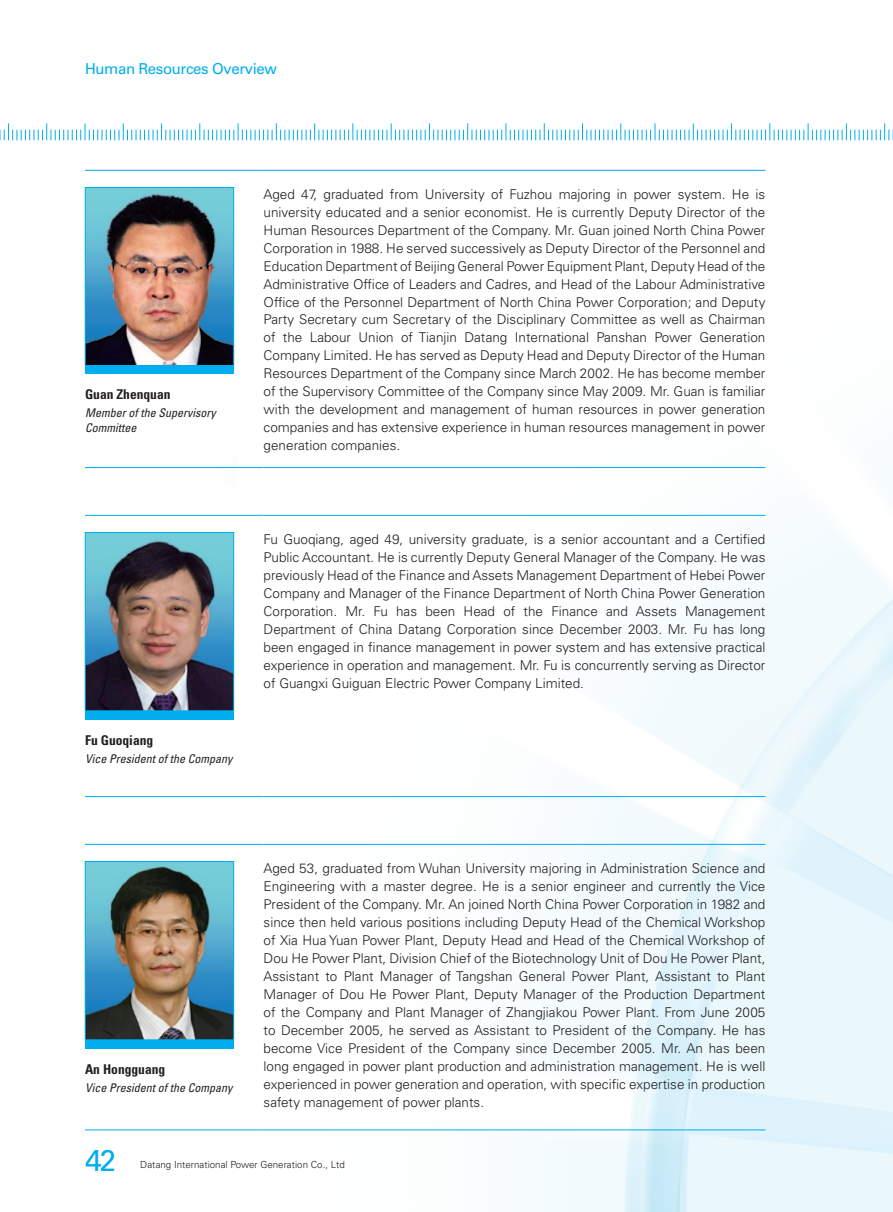
<style>
.page{position:relative;width:893px;height:1212px;background:#fff}
.page>*{position:absolute;margin:0;border:0;box-sizing:border-box;transform-origin:0 0}
.t1{font:30px "Univers LT Std";color:#00aeef}
.t2{font:15px "Univers LT Std";letter-spacing:-.025em;color:#00aeef}
.t3{font:300 13.5px/18px "Univers LT Std";color:#231f20;text-align:justify}
.t4{font:700 condensed 13.5px "Univers LT Std";color:#231f20}
.t5{font:italic condensed 12px/15px "Univers LT Std";color:#231f20}
.t6{font:300 9.75px "Univers LT Std";color:#231f20}
</style>
<div class="page">
<img style="left:84px;top:315px;width:809px;height:897px">
<svg style="left:0;top:123px;width:893px;height:17px"></svg>
<hr style="left:85px;top:170px;width:179px;height:1px;background:#00aeef">
<hr style="left:264px;top:170px;width:501px;height:1px;background:#00aeef">
<hr style="left:85px;top:467px;width:179px;height:1px;background:#00aeef">
<hr style="left:264px;top:467px;width:501px;height:1px;background:#00aeef">
<hr style="left:85px;top:515px;width:179px;height:1px;background:#00aeef">
<hr style="left:264px;top:515px;width:501px;height:1px;background:#00aeef">
<hr style="left:85px;top:796px;width:179px;height:1px;background:#00aeef">
<hr style="left:264px;top:796px;width:501px;height:1px;background:#00aeef">
<hr style="left:85px;top:844px;width:179px;height:1px;background:#00aeef">
<hr style="left:264px;top:844px;width:501px;height:1px;background:#00aeef">
<hr style="left:85px;top:1129px;width:179px;height:1px;background:#00aeef">
<hr style="left:264px;top:1129px;width:501px;height:1px;background:#00aeef">
<img style="left:87px;top:189px;width:145px;height:175px">
<div style="left:85px;top:187px;width:149px;height:179px;border:1px solid #00aeef"></div>
<div style="left:85px;top:365px;width:149px;height:9px;background:#00aeef"></div>
<img style="left:87px;top:534px;width:145px;height:175px">
<div style="left:85px;top:532px;width:149px;height:179px;border:1px solid #00aeef"></div>
<div style="left:85px;top:711px;width:149px;height:8px;background:#00aeef"></div>
<img style="left:87px;top:863px;width:145px;height:175px">
<div style="left:85px;top:861px;width:149px;height:179px;border:1px solid #00aeef"></div>
<div style="left:85px;top:1040px;width:149px;height:8px;background:#00aeef"></div>
<p class="t2" style="left:85px;top:60px;width:193px">Human Resources Overview</p>
<p class="t4" style="left:85px;top:386px;width:87px">Guan Zhenquan</p>
<p class="t5" style="left:85px;top:405px;width:132px">Member of the Supervisory<br>Committee</p>
<p class="t3" style="left:264px;top:185px;width:503px">Aged 47, graduated from University of Fuzhou majoring in power system. He is university educated and a senior economist. He is currently Deputy Director of the Human Resources Department of the Company. Mr. Guan joined North China Power Corporation in 1988. He served successively as Deputy Director of the Personnel and Education Department of Beijing General Power Equipment Plant, Deputy Head of the Administrative Office of Leaders and Cadres, and Head of the Labour Administrative Office of the Personnel Department of North China Power Corporation; and Deputy Party Secretary cum Secretary of the Disciplinary Committee as well as Chairman of the Labour Union of Tianjin Datang International Panshan Power Generation Company Limited. He has served as Deputy Head and Deputy Director of the Human Resources Department of the Company since March 2002. He has become member of the Supervisory Committee of the Company since May 2009. Mr. Guan is familiar with the development and management of human resources in power generation companies and has extensive experience in human resources management in power generation companies.</p>
<p class="t4" style="left:85px;top:732px;width:70px">Fu Guoqiang</p>
<p class="t5" style="left:85px;top:751px;width:149px">Vice President of the Company</p>
<p class="t3" style="left:264px;top:530px;width:503px">Fu Guoqiang, aged 49, university graduate, is a senior accountant and a Certified Public Accountant. He is currently Deputy General Manager of the Company. He was previously Head of the Finance and Assets Management Department of Hebei Power Company and Manager of the Finance Department of North China Power Generation Corporation. Mr. Fu has been Head of the Finance and Assets Management Department of China Datang Corporation since December 2003. Mr. Fu has long been engaged in finance management in power system and has extensive practical experience in operation and management. Mr. Fu is concurrently serving as Director of Guangxi Guiguan Electric Power Company Limited.</p>
<p class="t4" style="left:85px;top:1060px;width:82px">An Hongguang</p>
<p class="t5" style="left:85px;top:1080px;width:149px">Vice President of the Company</p>
<p class="t3" style="left:264px;top:859px;width:503px">Aged 53, graduated from Wuhan University majoring in Administration Science and Engineering with a master degree. He is a senior engineer and currently the Vice President of the Company. Mr. An joined North China Power Corporation in 1982 and since then held various positions including Deputy Head of the Chemical Workshop of Xia Hua Yuan Power Plant, Deputy Head and Head of the Chemical Workshop of Dou He Power Plant, Division Chief of the Biotechnology Unit of Dou He Power Plant, Assistant to Plant Manager of Tangshan General Power Plant, Assistant to Plant Manager of Dou He Power Plant, Deputy Manager of the Production Department of the Company and Plant Manager of Zhangjiakou Power Plant. From June 2005 to December 2005, he served as Assistant to President of the Company. He has become Vice President of the Company since December 2005. Mr. An has been long engaged in power plant production and administration management. He is well experienced in power generation and operation, with specific expertise in production safety management of power plants.</p>
<h1 class="t1" style="left:85px;top:1142px;width:33px">42</h1>
<p class="t6" style="left:140px;top:1159px;width:206px">Datang International Power Generation Co., Ltd</p>
</div>
